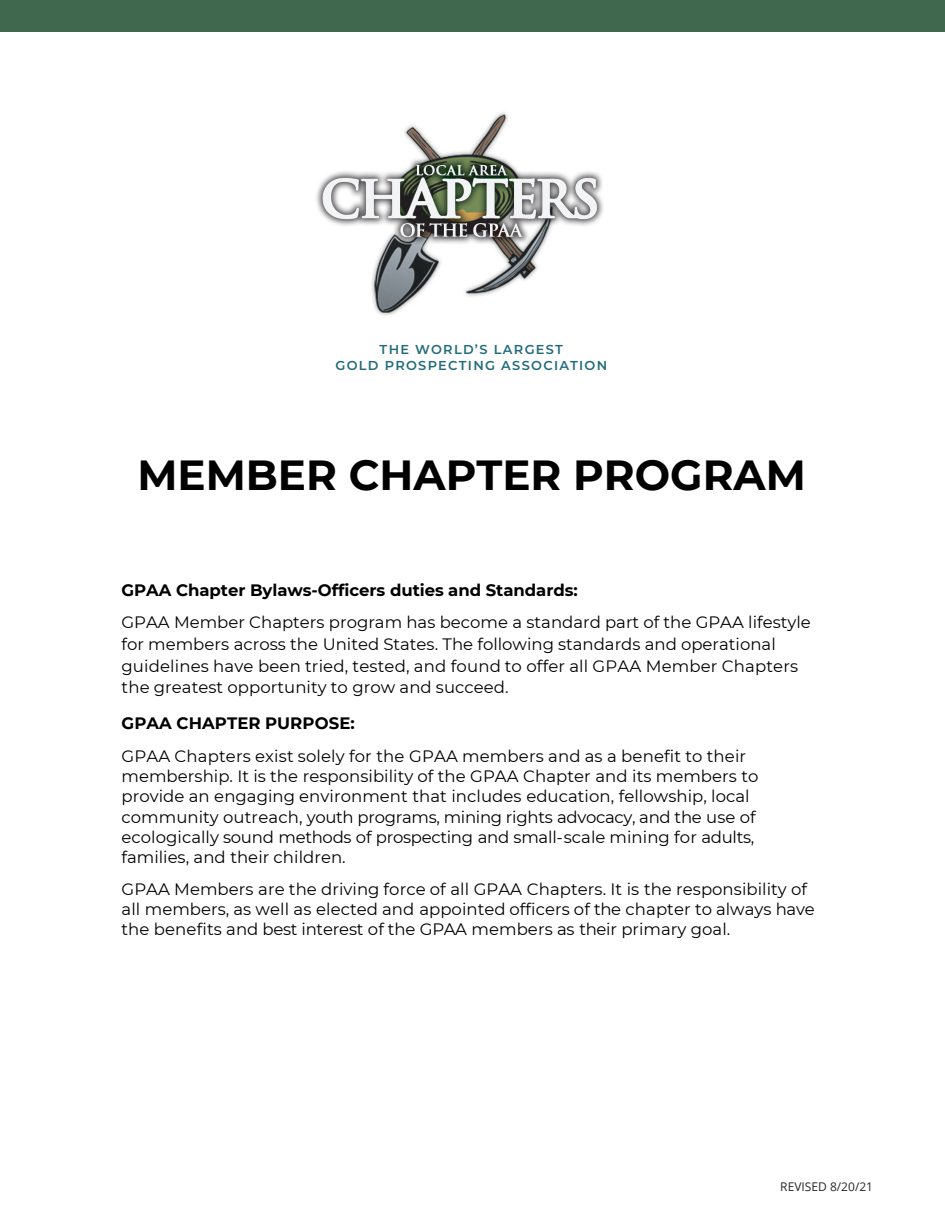
<style>
.page{position:relative;width:945px;height:1215px;background:#fff}
.page>*{position:absolute;margin:0;border:0;box-sizing:border-box;transform-origin:0 0}
.t1{font:700 42px "Montserrat";color:#000}
.t2{font:16.5px/20.1px "Montserrat";letter-spacing:.005em;color:#000}
.t3{font:700 16.5px "Montserrat";letter-spacing:-.005em;color:#000}
.t4{font:600 12.9px/15.6px "Montserrat";letter-spacing:.1em;color:#226c7b;text-align:center}
.t5{font:12px "Open Sans";color:#282727}
</style>
<div class="page">
<img style="left:316px;top:112px;width:288px;height:204px">
<div style="left:1px;top:0;width:944px;height:32px;background:#3f684e"></div>
<p class="t4" style="left:335px;top:341px;width:273px">THE WORLD’S LARGEST<br>GOLD PROSPECTING ASSOCIATION</p>
<h1 class="t1" style="left:137px;top:445px;width:670px">MEMBER CHAPTER PROGRAM</h1>
<p class="t3" style="left:122px;top:579px;width:458px">GPAA Chapter Bylaws-Officers duties and Standards:</p>
<p class="t2" style="left:122px;top:611px;width:691px;line-height:21.8px">GPAA Member Chapters program has become a standard part of the GPAA lifestyle for members across the United States. The following standards and operational guidelines have been tried, tested, and found to offer all GPAA Member Chapters the greatest opportunity to grow and succeed.</p>
<p class="t3" style="left:122px;top:711px;width:235px">GPAA CHAPTER PURPOSE:</p>
<p class="t2" style="left:122px;top:746px;width:639px">GPAA Chapters exist solely for the GPAA members and as a benefit to their membership. It is the responsibility of the GPAA Chapter and its members to provide an engaging environment that includes education, fellowship, local community outreach, youth programs, mining rights advocacy, and the use of ecologically sound methods of prospecting and small- scale mining for adults, families, and their children.</p>
<p class="t2" style="left:122px;top:879px;width:695px">GPAA Members are the driving force of all GPAA Chapters. It is the responsibility of all members, as well as elected and appointed officers of the chapter to always have the benefits and best interest of the GPAA members as their primary goal.</p>
<p class="t5" style="left:780px;top:1179px;width:94px">REVISED 8/20/21</p>
</div>
